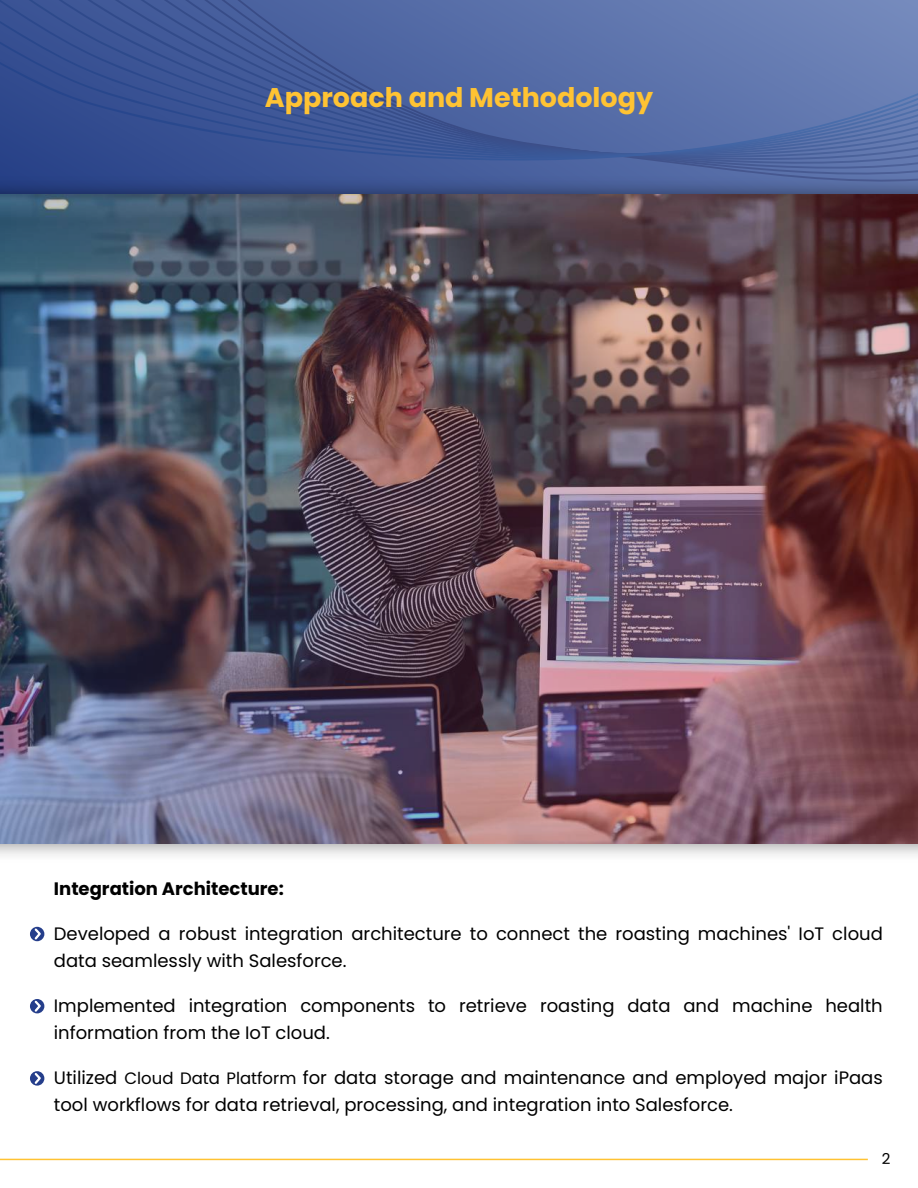
<style>
.page{position:relative;width:918px;height:1188px;background:#fff}
.page>*{position:absolute;margin:0;border:0;box-sizing:border-box;transform-origin:0 0}
.t1{font:700 27px "Poppins";color:#ffc333}
.t2{font:18px/27px "Poppins";color:#000}
.t3{font:700 18px "Poppins";color:#000}
.t4{font:15px "Poppins";color:#000}
.s1{font-size:16.5px}
</style>
<div class="page">
<svg style="left:0;top:0;width:918px;height:4px;background:#576ea8"></svg>
<svg style="left:0;top:4px;width:918px;height:159px;background:#4c63a0"></svg>
<hr style="left:0;top:1159px;width:868px;height:1px;background:#ffc333">
<img style="left:0;top:168px;width:918px;height:688px">
<div style="left:30px;top:927px;width:14px;height:14px;background:#253e8b;border-radius:50%"></div>
<svg style="left:33px;top:926px;width:10px;height:16px"></svg>
<div style="left:30px;top:999px;width:14px;height:14px;background:#253e8b;border-radius:50%"></div>
<svg style="left:33px;top:999px;width:10px;height:15px"></svg>
<svg style="left:30px;top:1071px;width:14px;height:15px"></svg>
<svg style="left:33px;top:1071px;width:10px;height:15px"></svg>
<img style="left:0;top:195px;width:918px;height:648px">
<h1 class="t1" style="left:265px;top:82px;width:390px">Approach and Methodology</h1>
<p class="t3" style="left:54px;top:878px;width:231px">Integration Architecture:</p>
<p class="t2" style="left:54px;top:920px;width:830px">Developed a robust integration architecture to connect the roasting machines' IoT cloud data seamlessly with Salesforce.</p>
<p class="t2" style="left:54px;top:992px;width:830px">Implemented integration components to retrieve roasting data and machine health information from the IoT cloud.</p>
<p class="t2" style="left:54px;top:1064px;width:830px">Utilized <span class="s1">Cloud Data Platform</span> for data storage and maintenance and employed major iPaas tool workflows for data retrieval, processing, and integration into Salesforce.</p>
<p class="t4" style="left:882px;top:1150px;width:10px">2</p>
</div>
